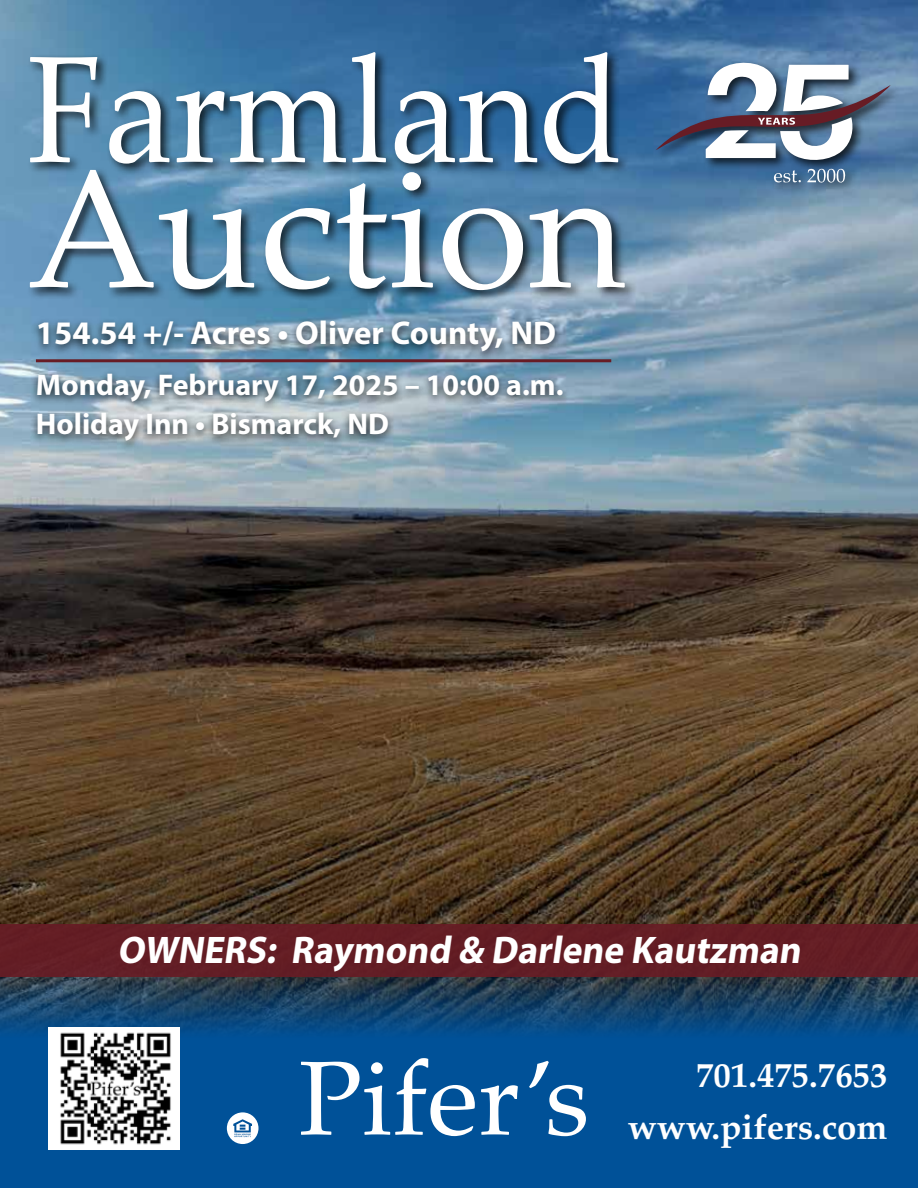
<style>
.page{position:relative;width:918px;height:1188px;background:#fff}
.page>*{position:absolute;margin:0;border:0;box-sizing:border-box;transform-origin:0 0}
.t1{font:167.85px "Palatino Linotype";color:#fff}
.t2{font:151.8px "Palatino Linotype";color:#fff;scale:.91 1}
.t3{font:105.45px "Palatino Linotype";color:#fff}
.t4{font:700 38.7px "Myriad Pro";color:#fff}
.t5{font:700 34.8px "Palatino";color:#fff}
.t6{font:700 33px "Myriad Pro";color:#fff}
.t7{font:700 30px/39px "Myriad Pro";color:#fff}
</style>
<div class="page">
<img style="left:0;top:0;width:918px;height:924px">
<svg style="left:0;top:977px;width:918px;height:211px;background:#074c89"></svg>
<div style="left:48px;top:1027px;width:132px;height:123px;background:#fff"></div>
<img style="left:60px;top:1032px;width:111px;height:113px">
<div style="left:0;top:924px;width:918px;height:53px;background:#671c25"></div>
<svg style="left:227px;top:1112px;width:32px;height:32px"></svg>
<div style="left:29px;top:369px;width:541px;height:82px;background:#000;opacity:.75"></div>
<div style="left:31px;top:316px;width:532px;height:46px;background:#000;opacity:.75"></div>
<hr style="left:36px;top:359px;width:575px;height:3px;background:#671c25">
<div style="left:654px;top:60px;width:248px;height:135px;background:#000;opacity:.75"></div>
<svg style="left:807px;top:168px;width:39px;height:15px"></svg>
<svg style="left:774px;top:170px;width:27px;height:13px"></svg>
<svg style="left:656px;top:63px;width:235px;height:99px"></svg>
<div style="left:27px;top:49px;width:610px;height:253px;background:#000;opacity:.75"></div>
<h2 class="t2" style="left:27px;top:2px;width:656px">Farmland</h2>
<h1 class="t1" style="left:27px;top:111px;width:601px">Auction</h1>
<p class="t6" style="left:36px;top:312px;width:522px">154.54 +/- Acres • Oliver County, ND</p>
<p class="t7" style="left:36px;top:365px;width:529px">Monday, February 17, 2025 – 10:00 a.m.<br>Holiday Inn • Bismarck, ND</p>
<p class="t4" style="left:117px;top:924px;width:691px">OWNERS: Raymond &amp; Darlene Kautzman</p>
<h3 class="t3" style="left:298px;top:1024px;width:292px">Pifer’s</h3>
<p class="t5" style="left:696px;top:1045px;width:193px">701.475.7653</p>
<p class="t5" style="left:628px;top:1097px;width:261px">www.pifers.com</p>
</div>
